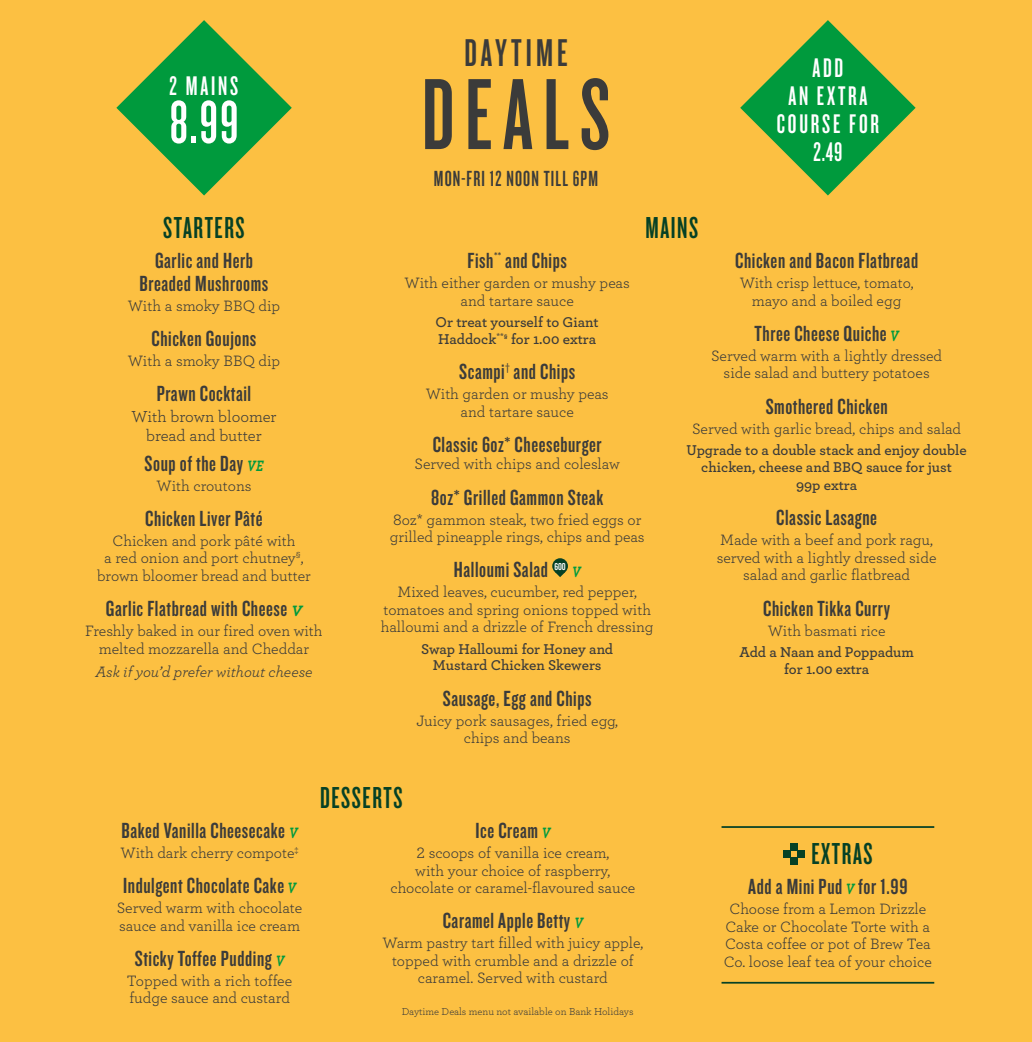
<style>
.page{position:relative;width:1032px;height:1042px;background:#fcc042}
.page>*{position:absolute;margin:0;border:0;box-sizing:border-box;transform-origin:0 0}
.t1{font:105px "Knockout 47 Bantamweight";letter-spacing:.1em;color:#3b3b3a}
.t2{font:63px "Knockout 47 Bantamweight";color:#fff}
.t3{font:40.25px "Knockout 47 Bantamweight";letter-spacing:.1em;color:#3b3b3a}
.t4{font:31.5px "Knockout 47 Bantamweight";letter-spacing:.05em;color:#064125}
.t5{font:28px/28px "Knockout 47 Bantamweight";letter-spacing:.1em;color:#fff;text-align:center}
.t6{font:22.75px/22.8px "Knockout 48 Featherweight";letter-spacing:.025em;color:#3b3b3a;text-align:center}
.t7{font:22.75px "Knockout 47 Bantamweight";letter-spacing:.05em;color:#3b3b3a}
.t8{font:16.62px/18.4px "Archer";color:#3b3b3a;text-align:center}
.t9{font:15.75px/17.5px "Archer";color:#3b3b3a;text-align:center}
.t10{font:italic 15.75px "Archer";color:#3b3b3a}
.t11{font:italic 700 15.75px "Archer";color:#009a3d;scale:.8 1}
.t12{font:600 14.88px/16.6px "Archer";color:#3b3b3a;text-align:center}
.t13{font:10.5px "Archer";letter-spacing:-.01em;color:#3b3b3a}
.s1{font-family:"Archer";font-weight:700;font-style:italic;font-size:15.75px;color:#009a3d}
</style>
<div class="page">
<svg style="left:116px;top:20px;width:176px;height:175px"></svg>
<svg style="left:740px;top:20px;width:175px;height:175px"></svg>
<div style="left:552px;top:558px;width:16px;height:16px;background:#064125;border-radius:50%"></div>
<svg style="left:554px;top:571px;width:12px;height:6px"></svg>
<div style="left:790px;top:843px;width:7px;height:7px;background:#064125"></div>
<div style="left:790px;top:858px;width:7px;height:7px;background:#064125"></div>
<div style="left:797px;top:850px;width:8px;height:8px;background:#064125"></div>
<div style="left:783px;top:850px;width:7px;height:8px;background:#064125"></div>
<hr style="left:721px;top:826px;width:213px;height:2px;background:#064125">
<hr style="left:721px;top:982px;width:213px;height:1px;background:#064125">
<h3 class="t5" style="left:170px;top:71px;width:70px">2 MAINS</h3>
<h2 class="t2" style="left:169px;top:85px;width:70px">8.99</h2>
<h3 class="t4" style="left:163px;top:209px;width:83px">STARTERS</h3>
<h3 class="t6" style="left:140px;top:249px;width:130px">Garlic and Herb<br>Breaded Mushrooms</h3>
<p class="t9" style="left:128px;top:296px;width:154px">With a smoky BBQ dip</p>
<h3 class="t6" style="left:152px;top:327px;width:106px">Chicken Goujons</h3>
<p class="t9" style="left:128px;top:351px;width:154px">With a smoky BBQ dip</p>
<h3 class="t6" style="left:157px;top:382px;width:96px">Prawn Cocktail</h3>
<p class="t8" style="left:131px;top:407px;width:147px">With brown bloomer bread and butter</p>
<h3 class="t6" style="left:145px;top:451px;width:120px">Soup of the Day <span class="s1">VE</span></h3>
<p class="t9" style="left:157px;top:476px;width:96px">With croutons</p>
<h3 class="t6" style="left:145px;top:506px;width:119px">Chicken Liver Pâté</h3>
<p class="t9" style="left:97px;top:531px;width:215px">Chicken and pork pâté with<br>a red onion and port chutney<sup>§</sup>, brown bloomer bread and butter</p>
<h3 class="t6" style="left:106px;top:596px;width:198px">Garlic Flatbread with Cheese <span class="s1">V</span></h3>
<p class="t9" style="left:85px;top:621px;width:239px">Freshly baked in our fired oven with melted mozzarella and Cheddar</p>
<p class="t10" style="left:95px;top:660px;width:218px">Ask if you’d prefer without cheese</p>
<h3 class="t3" style="left:464px;top:29px;width:105px">DAYTIME</h3>
<h1 class="t1" style="left:422px;top:53px;width:190px">DEALS</h1>
<h3 class="t7" style="left:434px;top:165px;width:166px">MON-FRI 12 NOON TILL 6PM</h3>
<h3 class="t4" style="left:645px;top:209px;width:54px">MAINS</h3>
<h3 class="t5" style="left:777px;top:53px;width:104px">ADD<br>AN EXTRA<br>COURSE FOR<br>2.49</h3>
<h3 class="t6" style="left:468px;top:249px;width:101px">Fish<sup>**</sup> and Chips</h3>
<p class="t9" style="left:405px;top:274px;width:227px">With either garden or mushy peas and tartare sauce</p>
<p class="t12" style="left:436px;top:313px;width:165px;text-align:left">Or treat yourself to Giant<br>Haddock<sup>**§</sup> for 1.00 extra</p>
<h3 class="t6" style="left:459px;top:359px;width:117px">Scampi<sup>†</sup> and Chips</h3>
<p class="t9" style="left:426px;top:384px;width:184px">With garden or mushy peas and tartare sauce</p>
<h3 class="t6" style="left:433px;top:432px;width:171px">Classic 6oz* Cheeseburger</h3>
<p class="t9" style="left:415px;top:455px;width:207px">Served with chips and coleslaw</p>
<h3 class="t6" style="left:431px;top:485px;width:174px">8oz* Grilled Gammon Steak</h3>
<p class="t9" style="left:390px;top:510px;width:256px;text-align:left">8oz* gammon steak, two fried eggs or grilled pineapple rings, chips and peas</p>
<h3 class="t6" style="left:454px;top:557px;width:113px">Halloumi Salad <sup>600</sup></h3>
<p class="t11" style="left:572px;top:559px;width:12px">V</p>
<p class="t9" style="left:381px;top:582px;width:274px">Mixed leaves, cucumber, red pepper, tomatoes and spring onions topped with halloumi and a drizzle of French dressing</p>
<p class="t12" style="left:421px;top:639px;width:193px">Swap Halloumi for Honey and<br>Mustard Chicken Skewers</p>
<h3 class="t6" style="left:443px;top:686px;width:150px">Sausage, Egg and Chips</h3>
<p class="t9" style="left:416px;top:711px;width:203px">Juicy pork sausages, fried egg, chips and beans</p>
<h3 class="t6" style="left:735px;top:249px;width:184px">Chicken and Bacon Flatbread</h3>
<p class="t9" style="left:740px;top:274px;width:175px">With crisp lettuce, tomato, mayo and a boiled egg</p>
<h3 class="t6" style="left:754px;top:321px;width:146px">Three Cheese Quiche <span class="s1">V</span></h3>
<p class="t9" style="left:711px;top:346px;width:233px">Served warm with a lightly dressed side salad and buttery potatoes</p>
<h3 class="t6" style="left:766px;top:394px;width:123px">Smothered Chicken</h3>
<p class="t9" style="left:692px;top:419px;width:270px">Served with garlic bread, chips and salad</p>
<p class="t12" style="left:686px;top:441px;width:282px">Upgrade to a double stack and enjoy double chicken, cheese and BBQ sauce for just</p>
<p class="t12" style="left:796px;top:476px;width:63px">99p extra</p>
<h3 class="t6" style="left:776px;top:506px;width:102px">Classic Lasagne</h3>
<p class="t9" style="left:717px;top:531px;width:221px">Made with a beef and pork ragu, served with a lightly dressed side salad and garlic flatbread</p>
<h3 class="t6" style="left:763px;top:596px;width:128px">Chicken Tikka Curry</h3>
<p class="t9" style="left:768px;top:621px;width:119px">With basmati rice</p>
<p class="t12" style="left:739px;top:643px;width:176px">Add a Naan and Poppadum for 1.00 extra</p>
<h3 class="t6" style="left:122px;top:818px;width:178px">Baked Vanilla Cheesecake <span class="s1">V</span></h3>
<p class="t9" style="left:121px;top:843px;width:180px">With dark cherry compote<sup>‡</sup></p>
<h3 class="t6" style="left:123px;top:873px;width:174px">Indulgent Chocolate Cake <span class="s1">V</span></h3>
<p class="t9" style="left:117px;top:898px;width:187px;text-align:left">Served warm with chocolate sauce and vanilla ice cream</p>
<h3 class="t6" style="left:135px;top:946px;width:151px">Sticky Toffee Pudding <span class="s1">V</span></h3>
<p class="t9" style="left:127px;top:971px;width:167px;text-align:left">Topped with a rich toffee fudge sauce and custard</p>
<h3 class="t4" style="left:320px;top:779px;width:84px">DESSERTS</h3>
<h3 class="t6" style="left:475px;top:818px;width:76px">Ice Cream <span class="s1">V</span></h3>
<p class="t9" style="left:390px;top:843px;width:246px">2 scoops of vanilla ice cream,<br>with your choice of raspberry, chocolate or caramel-flavoured sauce</p>
<h3 class="t6" style="left:443px;top:908px;width:142px">Caramel Apple Betty <span class="s1">V</span></h3>
<p class="t9" style="left:382px;top:933px;width:263px">Warm pastry tart filled with juicy apple, topped with crumble and a drizzle of caramel. Served with custard</p>
<p class="t13" style="left:402px;top:1004px;width:233px">Daytime Deals menu not available on Bank Holidays</p>
<h3 class="t4" style="left:811px;top:835px;width:63px">EXTRAS</h3>
<h3 class="t6" style="left:748px;top:874px;width:161px">Add a Mini Pud <span class="s1">V</span> for 1.99</h3>
<p class="t9" style="left:724px;top:899px;width:210px">Choose from a Lemon Drizzle<br>Cake or Chocolate Torte with a<br>Costa coffee or pot of Brew Tea<br>Co. loose leaf tea of your choice</p>
</div>
